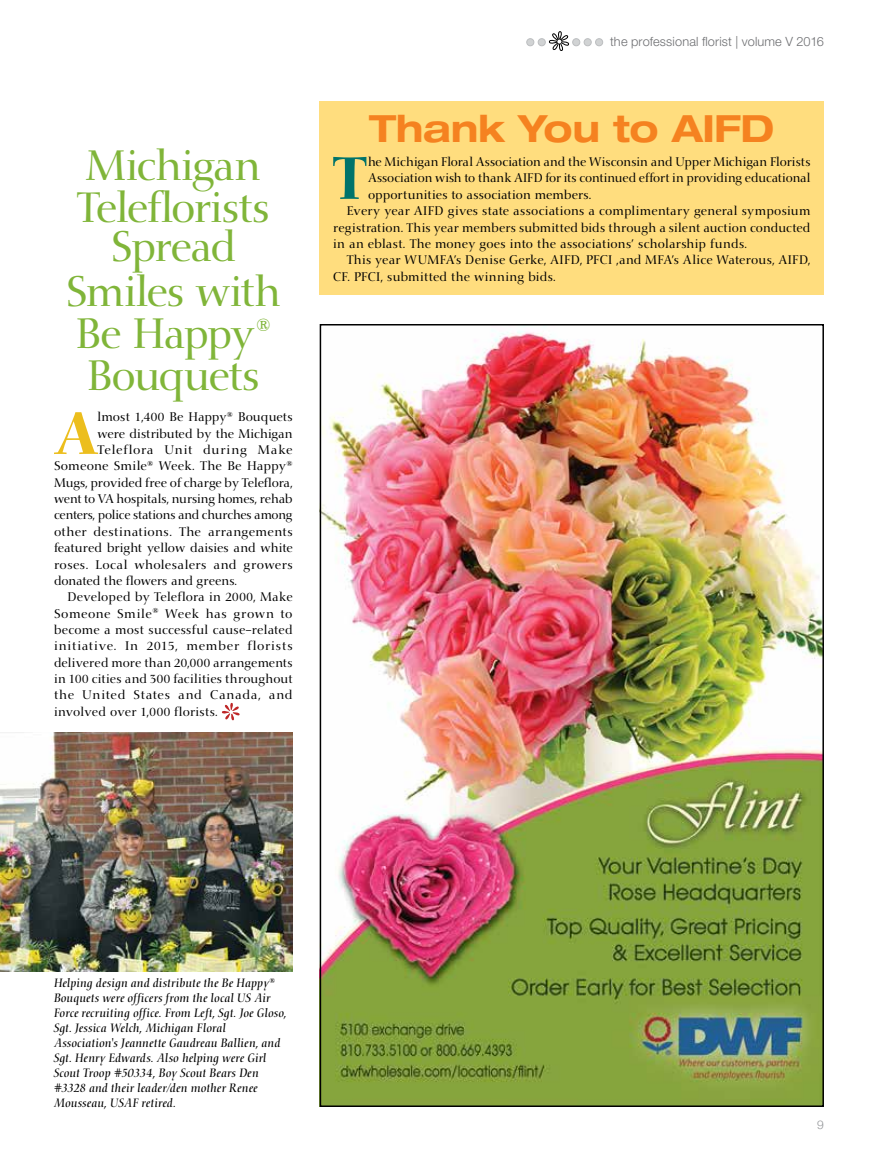
<style>
.page{position:relative;width:878px;height:1161px;background:#fff}
.page>*{position:absolute;margin:0;border:0;box-sizing:border-box;transform-origin:0 0}
.t1{font:500 59.1px "Nofret";color:#00736a;scale:.9 1}
.t2{font:500 58.65px "Nofret";color:#ecbe1d}
.t3{font:42px/40.5px "Nofret";letter-spacing:-.03em;color:#80b539;text-align:center}
.t4{font:700 expanded 37.5px "Helvetica Neue LT Std";letter-spacing:-.015em;color:#f58220}
.t5{font:17.55px "Nofret";color:#80b539}
.t6{font:300 12.75px "Helvetica Neue LT Std";letter-spacing:.01em;color:#6d6e71}
.t7{font:12.3px "Nofret";letter-spacing:.02em;color:#000}
.t8{font:12.3px "Nofret";letter-spacing:-.005em;color:#000}
.t9{font:12.3px "Nofret";color:#000}
.t10{font:12.3px "Nofret";letter-spacing:.04em;color:#000}
.t11{font:12.3px "Nofret";letter-spacing:.07em;color:#000}
.t12{font:12.3px "Nofret";letter-spacing:.055em;color:#000}
.t13{font:12.3px "Nofret";letter-spacing:.045em;color:#000}
.t14{font:12.3px "Nofret";letter-spacing:.065em;color:#000}
.t15{font:italic 12px/15px "Nofret";letter-spacing:.025em;color:#000}
.t16{font:300 12px "Helvetica Neue";color:#939598}
</style>
<div class="page">
<div style="left:526px;top:39px;width:8px;height:7px;background:#d1d3d4;border-radius:50%"></div>
<div style="left:526px;top:38px;width:8px;height:8px;border:1px solid #bcbec0;border-radius:50%"></div>
<div style="left:538px;top:39px;width:7px;height:7px;background:#d1d3d4;border-radius:50%"></div>
<div style="left:538px;top:38px;width:7px;height:8px;border:1px solid #bcbec0;border-radius:50%"></div>
<svg style="left:549px;top:31px;width:20px;height:20px"></svg>
<div style="left:572px;top:39px;width:7px;height:7px;background:#d1d3d4;border-radius:50%"></div>
<div style="left:572px;top:38px;width:8px;height:8px;border:1px solid #bcbec0;border-radius:50%"></div>
<div style="left:584px;top:39px;width:7px;height:7px;background:#d1d3d4;border-radius:50%"></div>
<div style="left:583px;top:38px;width:8px;height:8px;border:1px solid #bcbec0;border-radius:50%"></div>
<div style="left:595px;top:39px;width:7px;height:7px;background:#d1d3d4;border-radius:50%"></div>
<div style="left:595px;top:38px;width:8px;height:8px;border:1px solid #bcbec0;border-radius:50%"></div>
<div style="left:320px;top:102px;width:504px;height:193px;background:#ffdd7e"></div>
<svg style="left:222px;top:703px;width:18px;height:18px"></svg>
<img style="left:0;top:733px;width:292px;height:238px">
<img style="left:323px;top:330px;width:498px;height:774px">
<h3 class="t3" style="left:77px;top:146px;width:194px">Michigan<br>Teleflorists<br>Spread</h3>
<h3 class="t3" style="left:66px;top:271px;width:216px;line-height:42px;text-align:left">Smiles with<br>Be Happy</h3>
<h3 class="t5" style="left:256px;top:314px;width:16px">®</h3>
<h3 class="t3" style="left:87px;top:356px;width:174px">Bouquets</h3>
<h2 class="t2" style="left:54px;top:398px;width:46px">A</h2>
<p class="t7" style="left:97px;top:410px;width:197px">lmost 1,400 Be Happy<sup>®</sup> Bouquets</p>
<p class="t7" style="left:97px;top:426px;width:196px">were distributed by the Michigan</p>
<p class="t14" style="left:97px;top:443px;width:196px">Teleflora Unit during Make</p>
<p class="t7" style="left:54px;top:459px;width:240px">Someone Smile<sup>®</sup> Week. The Be Happy<sup>®</sup></p>
<p class="t8" style="left:54px;top:475px;width:240px">Mugs, provided free of charge by Teleflora,</p>
<p class="t8" style="left:54px;top:492px;width:240px">went to VA hospitals, nursing homes, rehab</p>
<p class="t9" style="left:54px;top:508px;width:240px">centers, police stations and churches among</p>
<p class="t7" style="left:54px;top:524px;width:240px">other destinations. The arrangements</p>
<p class="t9" style="left:54px;top:541px;width:240px">featured bright yellow daisies and white</p>
<p class="t10" style="left:54px;top:557px;width:240px">roses. Local wholesalers and growers</p>
<p class="t7" style="left:54px;top:573px;width:185px">donated the flowers and greens.</p>
<p class="t7" style="left:68px;top:590px;width:226px">Developed by Teleflora in 2000, Make</p>
<p class="t13" style="left:54px;top:606px;width:240px">Someone Smile<sup>®</sup> Week has grown to</p>
<p class="t7" style="left:54px;top:622px;width:240px">become a most successful cause-related</p>
<p class="t11" style="left:54px;top:639px;width:240px">initiative. In 2015, member florists</p>
<p class="t7" style="left:54px;top:655px;width:240px">delivered more than 20,000 arrangements</p>
<p class="t7" style="left:54px;top:671px;width:240px">in 100 cities and 300 facilities throughout</p>
<p class="t12" style="left:54px;top:688px;width:240px">the United States and Canada, and</p>
<p class="t7" style="left:54px;top:704px;width:165px">involved over 1,000 florists.</p>
<p class="t6" style="left:610px;top:34px;width:215px">the professional florist | volume V 2016</p>
<h3 class="t4" style="left:369px;top:105px;width:407px">Thank You to AIFD</h3>
<h1 class="t1" style="left:333px;top:142px;width:38px">T</h1>
<p class="t7" style="left:368px;top:154px;width:444px">he Michigan Floral Association and the Wisconsin and Upper Michigan Florists</p>
<p class="t7" style="left:368px;top:171px;width:444px">Association wish to thank AIFD for its continued effort in providing educational</p>
<p class="t7" style="left:368px;top:187px;width:225px">opportunities to association members.</p>
<p class="t7" style="left:347px;top:204px;width:465px">Every year AIFD gives state associations a complimentary general symposium</p>
<p class="t7" style="left:333px;top:220px;width:478px">registration. This year members submitted bids through a silent auction conducted</p>
<p class="t7" style="left:333px;top:237px;width:415px">in an eblast. The money goes into the associations’ scholarship funds.</p>
<p class="t7" style="left:347px;top:253px;width:465px">This year WUMFA’s Denise Gerke, AIFD, PFCI ,and MFA’s Alice Waterous, AIFD,</p>
<p class="t7" style="left:333px;top:269px;width:224px">CF. PFCI, submitted the winning bids.</p>
<p class="t15" style="left:54px;top:976px;width:234px">Helping design and distribute the Be Happy<sup>® </sup>Bouquets were officers from the local US Air Force recruiting office. From Left, Sgt. Joe Gloso, Sgt. Jessica Welch, Michigan Floral Association's Jeannette Gaudreau Ballien, and Sgt. Henry Edwards. Also helping were Girl Scout Troop #50334, Boy Scout Bears Den #3328 and their leader/den mother Renee Mousseau, USAF retired.</p>
<p class="t16" style="left:817px;top:1115px;width:8px">9</p>
</div>
